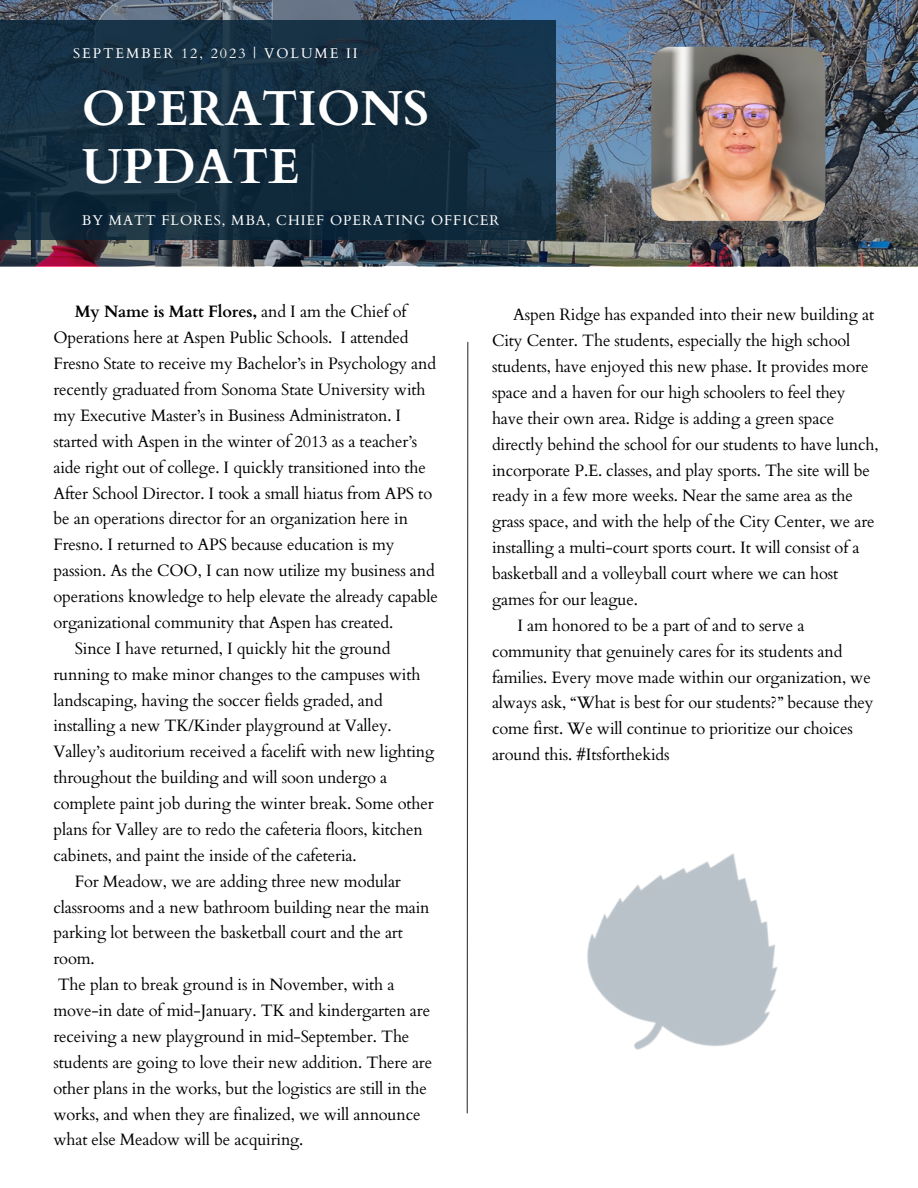
<style>
.page{position:relative;width:918px;height:1188px;background:#fff}
.page>*{position:absolute;margin:0;border:0;box-sizing:border-box;transform-origin:0 0}
.t1{font:700 49.2px "Cardo";color:#fff}
.t2{font:16.5px/25.8px "Cardo";letter-spacing:-.01em;color:#000}
.t3{font:14.1px "Cardo";letter-spacing:.07em;color:#fff}
.t4{font:14.1px "Cardo";letter-spacing:.14em;color:#fff}
.s1{font-weight:700}
</style>
<div class="page">
<img style="left:0;top:0;width:918px;height:267px">
<svg style="left:0;top:20px;width:555px;height:219px;background:#142e41"></svg>
<img style="left:651px;top:47px;width:174px;height:174px">
<svg style="left:466px;top:341px;width:3px;height:773px"></svg>
<img style="left:587px;top:853px;width:191px;height:197px">
<p class="t4" style="left:73px;top:44px;width:286px">SEPTEMBER 12, 2023 | VOLUME II</p>
<p class="t1" style="left:82px;top:76px;width:349px">OPERATIONS</p>
<p class="t1" style="left:82px;top:135px;width:220px">UPDATE</p>
<p class="t3" style="left:82px;top:211px;width:419px">BY MATT FLORES, MBA, CHIEF OPERATING OFFICER</p>
<p class="t2" style="left:53px;top:299px;width:386px;text-indent:21px"><span class="s1">My Name is Matt Flores,</span> and I am the Chief of Operations here at Aspen Public Schools. I attended Fresno State to receive my Bachelor’s in Psychology and recently graduated from Sonoma State University with my Executive Master’s in Business Administraton. I started with Aspen in the winter of 2013 as a teacher’s aide right out of college. I quickly transitioned into the After School Director. I took a small hiatus from APS to be an operations director for an organization here in Fresno. I returned to APS because education is my passion. As the COO, I can now utilize my business and operations knowledge to help elevate the already capable organizational community that Aspen has created.</p>
<p class="t2" style="left:53px;top:636px;width:382px;text-indent:21px">Since I have returned, I quickly hit the ground running to make minor changes to the campuses with landscaping, having the soccer fields graded, and installing a new TK/Kinder playground at Valley.<br>Valley’s auditorium received a facelift with new lighting throughout the building and will soon undergo a complete paint job during the winter break. Some other plans for Valley are to redo the cafeteria floors, kitchen cabinets, and paint the inside of the cafeteria.</p>
<p class="t2" style="left:53px;top:869px;width:378px;text-indent:21px">For Meadow, we are adding three new modular classrooms and a new bathroom building near the main parking lot between the basketball court and the art room.</p>
<p class="t2" style="left:53px;top:972px;width:380px">The plan to break ground is in November, with a move-in date of mid-January. TK and kindergarten are receiving a new playground in mid-September. The students are going to love their new addition. There are other plans in the works, but the logistics are still in the works, and when they are finalized, we will announce what else Meadow will be acquiring.</p>
<p class="t2" style="left:492px;top:302px;width:388px;text-indent:21px">Aspen Ridge has expanded into their new building at City Center. The students, especially the high school students, have enjoyed this new phase. It provides more space and a haven for our high schoolers to feel they have their own area. Ridge is adding a green space directly behind the school for our students to have lunch, incorporate P.E. classes, and play sports. The site will be ready in a few more weeks. Near the same area as the grass space, and with the help of the City Center, we are installing a multi-court sports court. It will consist of a basketball and a volleyball court where we can host games for our league.</p>
<p class="t2" style="left:492px;top:613px;width:383px;text-indent:26px">I am honored to be a part of and to serve a community that genuinely cares for its students and families. Every move made within our organization, we always ask, “What is best for our students?” because they come first. We will continue to prioritize our choices around this. #Itsforthekids</p>
</div>
